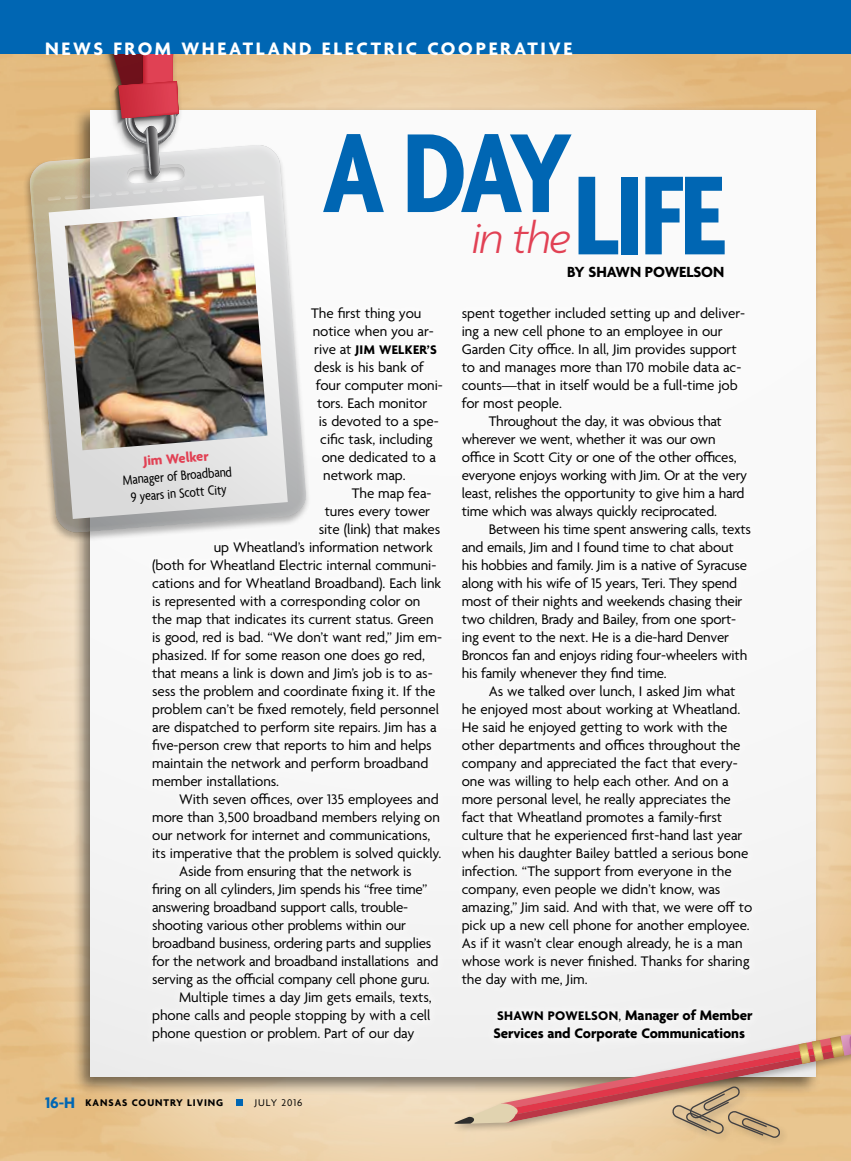
<style>
.page{position:relative;width:851px;height:1161px;background:#fff}
.page>*{position:absolute;margin:0;border:0;box-sizing:border-box;transform-origin:0 0}
.t1{font:700 condensed 121.65px "Agenda";letter-spacing:-.03em;color:#0066b3}
.t2{font:italic 300 46.8px "Agenda";color:#e14154}
.t3{font:700 19.5px "Agenda";letter-spacing:.14em;color:#fff}
.t4{font:700 16.5px "Agenda";color:#0066b3}
.t5{font:700 15.9px "Agenda";letter-spacing:-.005em;color:#000}
.t6{font:15px/18px "Agenda";letter-spacing:-.005em;color:#000}
.t7{font:700 15px/18px "Agenda";letter-spacing:-.005em;color:#000}
.t8{font:condensed 14.55px/17.4px "Agenda";color:#000;text-align:center}
.t9{font:700 14.55px "Agenda";color:#e14154}
.t10{font:700 13.5px "Agenda";letter-spacing:.025em;color:#000}
.t11{font:700 10.5px "Agenda";letter-spacing:.09em;color:#000}
.t12{font:10.5px "Agenda";letter-spacing:.09em;color:#000}
.s1{font-weight:400;font-size:15px}
.s2{font-size:13.5px}
.s3{font-weight:400}
</style>
<div class="page">
<img style="left:0;top:54px;width:850px;height:1107px">
<div style="left:73px;top:106px;width:747px;height:989px;background:#000;opacity:.5"></div>
<div style="left:90px;top:110px;width:725px;height:966px;background:#fafafa"></div>
<div style="left:143px;top:298px;width:619px;height:752px;background:#fff"></div>
<div style="left:22px;top:0;width:289px;height:543px;background:#000;opacity:.29"></div>
<svg style="left:29px;top:145px;width:278px;height:389px"></svg>
<svg style="left:49px;top:196px;width:239px;height:323px"></svg>
<svg style="left:48px;top:54px;width:217px;height:147px"></svg>
<img style="left:65px;top:211px;width:202px;height:239px">
<div style="left:451px;top:1031px;width:399px;height:103px;background:#000;opacity:.29"></div>
<div style="left:669px;top:1083px;width:120px;height:64px;background:#e9c690"></div>
<svg style="left:454px;top:1035px;width:396px;height:104px"></svg>
<div style="left:236px;top:1099px;width:6px;height:7px;background:#0066b3"></div>
<div style="left:0;top:0;width:850px;height:54px;background:#0066b3"></div>
<h3 class="t3" style="left:45px;top:38px;width:528px">NEWS FROM WHEATLAND ELECTRIC COOPERATIVE</h3>
<h1 class="t1" style="left:322px;top:108px;width:252px">A DAY</h1>
<h2 class="t2" style="left:471px;top:209px;width:101px">in the</h2>
<p class="t5" style="left:567px;top:263px;width:158px">BY SHAWN POWELSON</p>
<h1 class="t1" style="left:573px;top:150px;width:153px">LIFE</h1>
<p class="t6" style="left:311px;top:305px;width:124px">The first thing you notice when you ar-</p>
<p class="t10" style="left:314px;top:342px;width:124px"><span class="s1">rive at</span> JIM WELKER’S</p>
<p class="t6" style="left:314px;top:359px;width:111px">desk is his bank of</p>
<p class="t6" style="left:316px;top:377px;width:128px">four computer moni-</p>
<p class="t6" style="left:317px;top:395px;width:111px">tors. Each monitor</p>
<p class="t6" style="left:319px;top:413px;width:121px">is devoted to a spe-</p>
<p class="t6" style="left:320px;top:431px;width:114px">cific task, including</p>
<p class="t6" style="left:322px;top:449px;width:116px">one dedicated to a</p>
<p class="t6" style="left:323px;top:467px;width:84px">network map.</p>
<p class="t6" style="left:352px;top:485px;width:81px">The map fea-</p>
<p class="t6" style="left:325px;top:503px;width:107px">tures every tower</p>
<p class="t6" style="left:319px;top:521px;width:123px">site (link) that makes</p>
<p class="t6" style="left:214px;top:539px;width:220px">up Wheatland’s information network</p>
<p class="t6" style="left:152px;top:557px;width:286px">(both for Wheatland Electric internal communi-</p>
<p class="t6" style="left:152px;top:575px;width:290px">cations and for Wheatland Broadband). Each link</p>
<p class="t6" style="left:152px;top:593px;width:270px">is represented with a corresponding color on</p>
<p class="t6" style="left:152px;top:611px;width:283px">the map that indicates its current status. Green</p>
<p class="t6" style="left:152px;top:629px;width:291px">is good, red is bad. “We don’t want red,” Jim em-</p>
<p class="t6" style="left:152px;top:647px;width:274px">phasized. If for some reason one does go red,</p>
<p class="t6" style="left:152px;top:665px;width:282px">that means a link is down and Jim’s job is to as-</p>
<p class="t6" style="left:152px;top:683px;width:285px">sess the problem and coordinate fixing it. If the</p>
<p class="t6" style="left:152px;top:701px;width:288px">problem can’t be fixed remotely, field personnel</p>
<p class="t6" style="left:152px;top:719px;width:286px">are dispatched to perform site repairs. Jim has a</p>
<p class="t6" style="left:152px;top:737px;width:281px">five-person crew that reports to him and helps</p>
<p class="t6" style="left:152px;top:755px;width:278px">maintain the network and perform broadband</p>
<p class="t6" style="left:152px;top:773px;width:128px">member installations.</p>
<p class="t6" style="left:179px;top:791px;width:261px">With seven offices, over 135 employees and</p>
<p class="t6" style="left:152px;top:809px;width:289px">more than 3,500 broadband members relying on</p>
<p class="t6" style="left:152px;top:827px;width:280px">our network for internet and communications,</p>
<p class="t6" style="left:152px;top:845px;width:290px">its imperative that the problem is solved quickly.</p>
<p class="t6" style="left:179px;top:863px;width:234px">Aside from ensuring that the network is</p>
<p class="t6" style="left:152px;top:881px;width:277px">firing on all cylinders, Jim spends his “free time”</p>
<p class="t6" style="left:152px;top:899px;width:257px">answering broadband support calls, trouble-</p>
<p class="t6" style="left:152px;top:917px;width:255px">shooting various other problems within our</p>
<p class="t6" style="left:152px;top:935px;width:281px">broadband business, ordering parts and supplies</p>
<p class="t6" style="left:152px;top:953px;width:288px">for the network and broadband installations and</p>
<p class="t6" style="left:152px;top:971px;width:279px">serving as the official company cell phone guru.</p>
<p class="t6" style="left:179px;top:989px;width:254px">Multiple times a day Jim gets emails, texts,</p>
<p class="t6" style="left:152px;top:1007px;width:280px">phone calls and people stopping by with a cell</p>
<p class="t6" style="left:152px;top:1025px;width:264px">phone question or problem. Part of our day</p>
<p class="t9" style="left:143px;top:453px;width:67px;rotate:-5deg">Jim Welker</p>
<p class="t8" style="left:122px;top:473px;width:111px;rotate:-5deg">Manager of Broadband<br>9 years in Scott City</p>
<p class="t6" style="left:461px;top:305px;width:285px">spent together included setting up and deliver-</p>
<p class="t6" style="left:461px;top:323px;width:262px">ing a new cell phone to an employee in our</p>
<p class="t6" style="left:461px;top:341px;width:276px">Garden City office. In all, Jim provides support</p>
<p class="t6" style="left:461px;top:359px;width:281px">to and manages more than 170 mobile data ac-</p>
<p class="t6" style="left:461px;top:377px;width:277px">counts—that in itself would be a full-time job</p>
<p class="t6" style="left:461px;top:395px;width:102px">for most people.</p>
<p class="t6" style="left:488px;top:413px;width:234px">Throughout the day, it was obvious that</p>
<p class="t6" style="left:461px;top:431px;width:255px">wherever we went, whether it was our own</p>
<p class="t6" style="left:461px;top:449px;width:276px">office in Scott City or one of the other offices,</p>
<p class="t6" style="left:461px;top:467px;width:287px">everyone enjoys working with Jim. Or at the very</p>
<p class="t6" style="left:461px;top:485px;width:284px">least, relishes the opportunity to give him a hard</p>
<p class="t6" style="left:461px;top:503px;width:257px">time which was always quickly reciprocated.</p>
<p class="t6" style="left:488px;top:521px;width:264px">Between his time spent answering calls, texts</p>
<p class="t6" style="left:461px;top:539px;width:273px">and emails, Jim and I found time to chat about</p>
<p class="t6" style="left:461px;top:557px;width:287px">his hobbies and family. Jim is a native of Syracuse</p>
<p class="t6" style="left:461px;top:575px;width:277px">along with his wife of 15 years, Teri. They spend</p>
<p class="t6" style="left:461px;top:593px;width:282px">most of their nights and weekends chasing their</p>
<p class="t6" style="left:461px;top:611px;width:276px">two children, Brady and Bailey, from one sport-</p>
<p class="t6" style="left:461px;top:629px;width:269px">ing event to the next. He is a die-hard Denver</p>
<p class="t6" style="left:461px;top:647px;width:287px">Broncos fan and enjoys riding four-wheelers with</p>
<p class="t6" style="left:461px;top:665px;width:207px">his family whenever they find time.</p>
<p class="t6" style="left:488px;top:683px;width:248px">As we talked over lunch, I asked Jim what</p>
<p class="t6" style="left:461px;top:701px;width:280px">he enjoyed most about working at Wheatland.</p>
<p class="t6" style="left:461px;top:719px;width:267px">He said he enjoyed getting to work with the</p>
<p class="t6" style="left:461px;top:737px;width:280px">other departments and offices throughout the</p>
<p class="t6" style="left:461px;top:755px;width:277px">company and appreciated the fact that every-</p>
<p class="t6" style="left:461px;top:773px;width:268px">one was willing to help each other. And on a</p>
<p class="t6" style="left:461px;top:791px;width:271px">more personal level, he really appreciates the</p>
<p class="t6" style="left:461px;top:809px;width:262px">fact that Wheatland promotes a family-first</p>
<p class="t6" style="left:461px;top:827px;width:282px">culture that he experienced first-hand last year</p>
<p class="t6" style="left:461px;top:845px;width:288px">when his daughter Bailey battled a serious bone</p>
<p class="t6" style="left:461px;top:863px;width:271px">infection. “The support from everyone in the</p>
<p class="t6" style="left:461px;top:881px;width:260px">company, even people we didn’t know, was</p>
<p class="t6" style="left:461px;top:899px;width:292px">amazing,” Jim said. And with that, we were off to</p>
<p class="t6" style="left:461px;top:917px;width:289px">pick up a new cell phone for another employee.</p>
<p class="t6" style="left:461px;top:935px;width:282px">As if it wasn’t clear enough already, he is a man</p>
<p class="t6" style="left:461px;top:953px;width:289px">whose work is never finished. Thanks for sharing</p>
<p class="t6" style="left:461px;top:971px;width:127px">the day with me, Jim.</p>
<p class="t7" style="left:493px;top:1007px;width:261px"><span class="s2">SHAWN POWELSON</span><span class="s3">,</span> Manager of Member<br>Services and Corporate Communications</p>
<p class="t4" style="left:45px;top:1094px;width:32px">16-H</p>
<p class="t11" style="left:86px;top:1096px;width:139px">KANSAS COUNTRY LIVING</p>
<p class="t12" style="left:255px;top:1096px;width:49px">JULY 2016</p>
</div>
